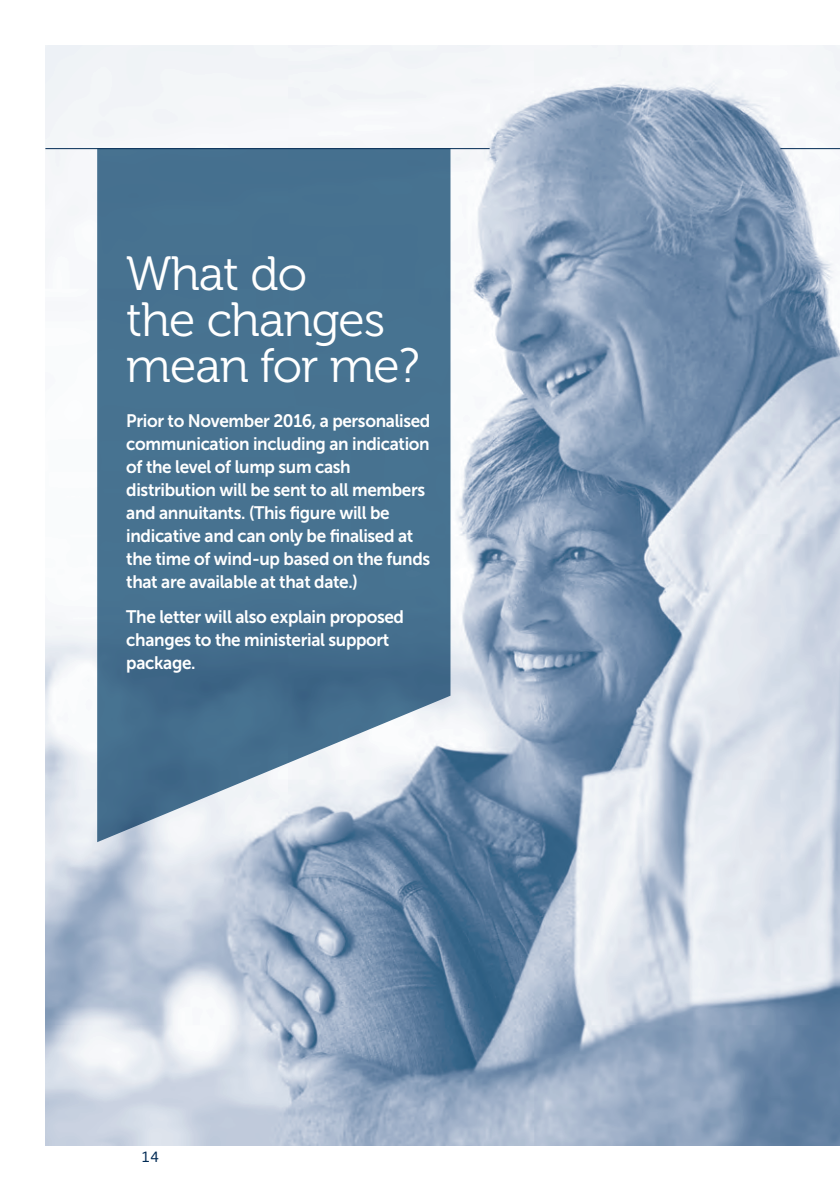
<style>
.page{position:relative;width:840px;height:1191px;background:#fff}
.page>*{position:absolute;margin:0;border:0;box-sizing:border-box;transform-origin:0 0}
.CFC_Heading_H1_Intro{font:48px/46px "Museo 300";letter-spacing:-.02em;color:#fff}
.CFC_Body_Text_NORMAL{font:18px/23px "Museo Sans 700";letter-spacing:-.02em;color:#fff;scale:.95 1}
.t1{font:14px "Neo Sans Std";color:#002953}
</style>
<div class="page">
<img style="left:45px;top:45px;width:794px;height:1100px">
<svg style="left:97px;top:149px;width:353px;height:693px;background:#537b97"></svg>
<hr style="left:45px;top:148px;width:444px;height:1px;background:#002953">
<hr style="left:780px;top:148px;width:59px;height:1px;background:#002953">
<p class="CFC_Heading_H1_Intro" style="left:126px;top:251px;width:295px">What do<br>the changes mean for me?</p>
<p class="CFC_Body_Text_NORMAL" style="left:126px;top:409px;width:321px">Prior to November 2016, a personalised communication including an indication of the level of lump sum cash distribution will be sent to all members and annuitants. (This figure will be indicative and can only be finalised at the time of wind-up based on the funds that are available at that date.)</p>
<p class="CFC_Body_Text_NORMAL" style="left:126px;top:605px;width:294px">The letter will also explain proposed changes to the ministerial support package.</p>
<p class="t1" style="left:142px;top:1148px;width:19px">14</p>
</div>
